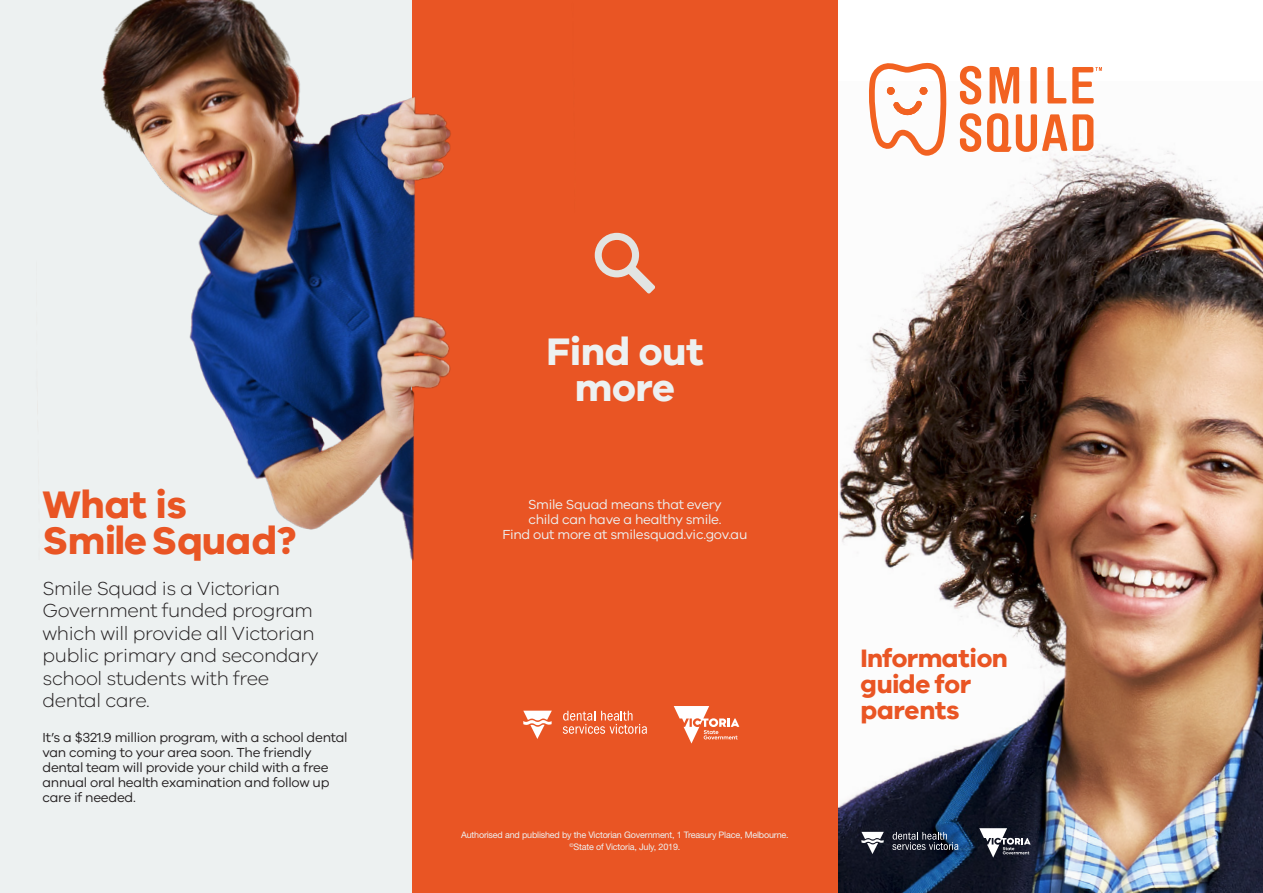
<style>
.page{position:relative;width:1263px;height:893px;background:#fff}
.page>*{position:absolute;margin:0;border:0;box-sizing:border-box;transform-origin:0 0}
.t1{font:700 39.6px/36.6px "VIC";letter-spacing:-.01em;color:#e95524}
.t2{font:700 39.6px/36.6px "VIC";letter-spacing:-.01em;color:#edf1f1;text-align:center}
.t3{font:700 26.1px/26.1px "VIC";letter-spacing:-.01em;color:#e95524}
.t4{font:300 19.5px/22.5px "VIC";letter-spacing:-.02em;color:#231f20}
.t5{font:13.5px/15px "VIC";letter-spacing:-.02em;color:#231f20}
.t6{font:13.5px/15px "VIC";letter-spacing:-.02em;color:#edf1f1;text-align:center}
.t7{font:9px "Helvetica Neue";letter-spacing:-.02em;color:#edf1f1}
</style>
<div class="page">
<img style="left:838px;top:81px;width:425px;height:812px">
<div style="left:0;top:0;width:412px;height:893px;background:#edf1f1"></div>
<div style="left:412px;top:0;width:426px;height:893px;background:#e95524"></div>
<img style="left:101px;top:0;width:350px;height:561px">
<svg style="left:595px;top:233px;width:60px;height:60px"></svg>
<svg style="left:674px;top:706px;width:65px;height:37px"></svg>
<svg style="left:523px;top:711px;width:29px;height:28px"></svg>
<svg style="left:563px;top:711px;width:84px;height:23px"></svg>
<svg style="left:979px;top:828px;width:52px;height:30px"></svg>
<svg style="left:861px;top:832px;width:23px;height:22px"></svg>
<svg style="left:892px;top:832px;width:66px;height:18px"></svg>
<svg style="left:987px;top:113px;width:106px;height:39px"></svg>
<svg style="left:960px;top:113px;width:21px;height:39px"></svg>
<svg style="left:1047px;top:67px;width:19px;height:36px"></svg>
<svg style="left:1030px;top:67px;width:7px;height:36px"></svg>
<svg style="left:989px;top:67px;width:30px;height:36px"></svg>
<svg style="left:960px;top:66px;width:21px;height:39px"></svg>
<svg style="left:1072px;top:67px;width:30px;height:36px"></svg>
<svg style="left:869px;top:63px;width:78px;height:93px"></svg>
<div style="left:920px;top:87px;width:7px;height:8px;background:#f26221;border-radius:50%"></div>
<div style="left:887px;top:87px;width:8px;height:8px;background:#f26221;border-radius:50%"></div>
<p class="t1" style="left:43px;top:485px;width:256px">What is<br>Smile Squad?</p>
<p class="t4" style="left:43px;top:576px;width:278px">Smile Squad is a Victorian<br>Government funded program which will provide all Victorian public primary and secondary school students with free dental care.</p>
<p class="t5" style="left:43px;top:730px;width:306px">It’s a $321.9 million program, with a school dental van coming to your area soon. The friendly dental team will provide your child with a free annual oral health examination and follow up care if needed.</p>
<p class="t2" style="left:546px;top:332px;width:159px">Find out more</p>
<p class="t6" style="left:502px;top:496px;width:247px">Smile Squad means that every<br>child can have a healthy smile.<br>Find out more at smilesquad.vic.gov.au</p>
<p class="t7" style="left:461px;top:830px;width:329px">Authorised and published by the Victorian Government, 1 Treasury Place, Melbourne.</p>
<p class="t7" style="left:569px;top:842px;width:112px"><sup>©</sup>State of Victoria, July, 2019.</p>
<p class="t3" style="left:860px;top:644px;width:149px">Information guide for parents</p>
</div>
